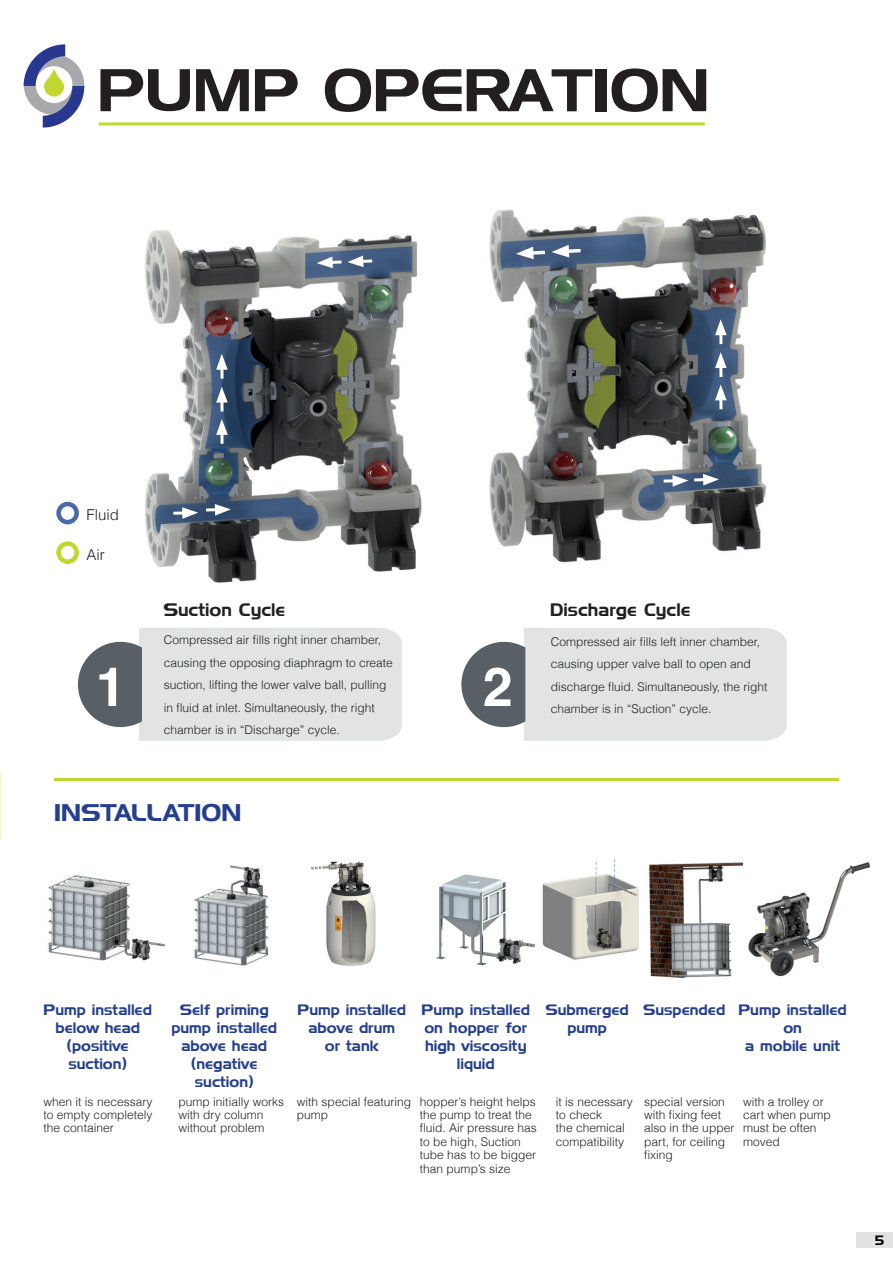
<style>
.page{position:relative;width:893px;height:1263px;background:#fff}
.page>*{position:absolute;margin:0;border:0;box-sizing:border-box;transform-origin:0 0}
.t1{font:60px "Denmark";color:#231f20}
.t2{font:700 54px "Helvetica";color:#fff}
.t3{font:24px "Denmark";color:#253f8e}
.t4{font:700 18px "Helvetica";color:#231f20}
.t5{font:18px "Denmark";color:#231f20}
.t6{font:15px/18px "Denmark";color:#253f8e;text-align:center}
.t7{font:300 15px "Helvetica";color:#231f20}
.t8{font:13.5px "Denmark";color:#000}
.t9{font:300 12px/13.4px "Helvetica";color:#231f20}
</style>
<div class="page">
<div style="left:856px;top:1232px;width:37px;height:15px;background:#e1e2e4"></div>
<img style="left:48px;top:875px;width:117px;height:86px">
<img style="left:194px;top:865px;width:75px;height:101px">
<img style="left:311px;top:861px;width:65px;height:105px">
<img style="left:649px;top:862px;width:94px;height:117px">
<img style="left:436px;top:874px;width:99px;height:92px">
<img style="left:542px;top:859px;width:97px;height:101px">
<img style="left:748px;top:862px;width:122px;height:115px">
<hr style="left:54px;top:778px;width:785px;height:2px;background:#c1d72f">
<svg style="left:461px;top:628px;width:326px;height:113px;background:#d3d4d5"></svg>
<svg style="left:78px;top:628px;width:324px;height:113px;background:#d2d3d4"></svg>
<div style="left:56px;top:502px;width:23px;height:22px;border:4px solid #496aa3;border-radius:50%"></div>
<div style="left:56px;top:541px;width:23px;height:23px;border:4px solid #c1d72f;border-radius:50%"></div>
<img style="left:145px;top:230px;width:277px;height:353px">
<svg style="left:220px;top:435px;width:4px;height:9px"></svg>
<svg style="left:216px;top:419px;width:12px;height:16px"></svg>
<svg style="left:220px;top:403px;width:4px;height:8px"></svg>
<svg style="left:216px;top:387px;width:12px;height:16px"></svg>
<svg style="left:220px;top:370px;width:4px;height:9px"></svg>
<svg style="left:216px;top:354px;width:12px;height:16px"></svg>
<svg style="left:173px;top:511px;width:9px;height:4px"></svg>
<svg style="left:182px;top:507px;width:16px;height:12px"></svg>
<hr style="left:206px;top:508px;width:15px;height:3px;background:#fff">
<svg style="left:215px;top:504px;width:16px;height:11px"></svg>
<svg style="left:317px;top:256px;width:58px;height:12px"></svg>
<img style="left:489px;top:209px;width:277px;height:354px">
<hr style="left:719px;top:395px;width:3px;height:14px;background:#fff">
<svg style="left:715px;top:384px;width:12px;height:16px"></svg>
<hr style="left:719px;top:362px;width:3px;height:15px;background:#fff">
<svg style="left:715px;top:352px;width:12px;height:16px"></svg>
<hr style="left:719px;top:330px;width:3px;height:14px;background:#fff">
<svg style="left:715px;top:319px;width:12px;height:16px"></svg>
<hr style="left:664px;top:479px;width:14px;height:3px;background:#fff">
<svg style="left:672px;top:475px;width:16px;height:12px"></svg>
<hr style="left:694px;top:478px;width:15px;height:3px;background:#fff">
<svg style="left:703px;top:474px;width:16px;height:11px"></svg>
<svg style="left:516px;top:245px;width:68px;height:14px"></svg>
<svg style="left:24px;top:44px;width:60px;height:84px"></svg>
<hr style="left:99px;top:122px;width:606px;height:3px;background:#c1d72f">
<p class="t1" style="left:97px;top:54px;width:613px">PUMP OPERATION</p>
<p class="t7" style="left:87px;top:503px;width:34px">Fluid</p>
<p class="t7" style="left:87px;top:542px;width:20px">Air</p>
<p class="t5" style="left:163px;top:598px;width:124px">Suction Cycle</p>
<p class="t5" style="left:550px;top:598px;width:142px">Discharge Cycle</p>
<p class="t4" style="left:164px;top:604px;width:121px">Suction Cycle</p>
<p class="t9" style="left:164px;top:628px;width:231px;line-height:22.5px">Compressed air fills right inner chamber, causing the opposing diaphragm to create suction, lifting the lower valve ball, pulling in fluid at inlet. Simultaneously, the right chamber is in “Discharge” cycle.</p>
<p class="t4" style="left:551px;top:606px;width:142px">Discharge Cycle</p>
<p class="t9" style="left:551px;top:630px;width:218px;line-height:22.5px">Compressed air fills left inner chamber, causing upper valve ball to open and discharge fluid. Simultaneously, the right chamber is in “Suction” cycle.</p>
<p class="t2" style="left:96px;top:653px;width:32px">1</p>
<p class="t2" style="left:483px;top:653px;width:32px">2</p>
<p class="t3" style="left:54px;top:798px;width:189px">INSTALLATION</p>
<p class="t6" style="left:44px;top:1001px;width:110px">Pump installed below head (positive suction)</p>
<p class="t6" style="left:171px;top:1001px;width:107px">Self priming pump installed above head (negative suction)</p>
<p class="t6" style="left:298px;top:1001px;width:110px">Pump installed above drum<br>or tank</p>
<p class="t6" style="left:422px;top:1001px;width:110px">Pump installed on hopper for high viscosity liquid</p>
<p class="t6" style="left:545px;top:1001px;width:85px">Submerged pump</p>
<p class="t6" style="left:643px;top:1001px;width:205px">Suspended Pump installed</p>
<p class="t6" style="left:783px;top:1019px;width:20px">on</p>
<p class="t6" style="left:745px;top:1037px;width:96px">a mobile unit</p>
<p class="t9" style="left:44px;top:1094px;width:111px;text-align:justify">when it is necessary to empty completely the container</p>
<p class="t9" style="left:297px;top:1094px;width:116px">with special featuring pump</p>
<p class="t9" style="left:179px;top:1094px;width:107px">pump initially works with dry column without problem</p>
<p class="t9" style="left:420px;top:1094px;width:119px">hopper’s height helps the pump to treat the fluid. Air pressure has to be high, Suction tube has to be bigger than pump’s size</p>
<p class="t9" style="left:481px;top:1161px;width:23px">size</p>
<p class="t9" style="left:556px;top:1094px;width:78px">it is necessary to check<br>the chemical compatibility</p>
<p class="t9" style="left:644px;top:1094px;width:92px">special version with fixing feet also in the upper part, for ceiling fixing</p>
<p class="t9" style="left:743px;top:1094px;width:89px">with a trolley or cart when pump must be often moved</p>
<p class="t8" style="left:875px;top:1232px;width:11px">5</p>
</div>
